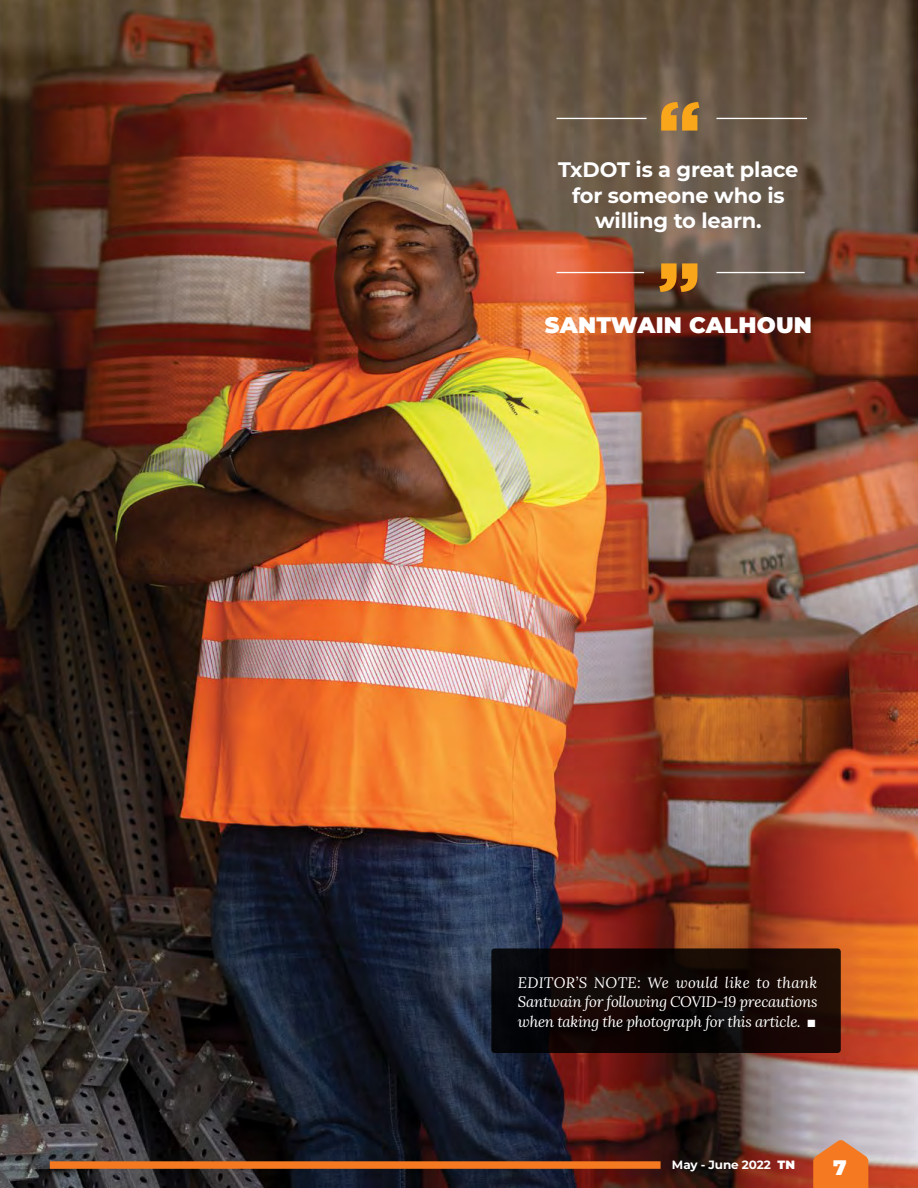
<style>
.page{position:relative;width:918px;height:1188px;background:#fff}
.page>*{position:absolute;margin:0;border:0;box-sizing:border-box;transform-origin:0 0}
.t1{font:900 22.5px "Montserrat";letter-spacing:.01em;color:#fff}
.t2{font:700 21px/25.5px "Montserrat";letter-spacing:-.01em;color:#fff;text-align:center}
.t3{font:900 21px "Montserrat";color:#fff}
.t4{font:italic 15px/19.5px "Lora";letter-spacing:-.02em;color:#fff;text-align:justify}
.t5{font:700 12px "Montserrat";letter-spacing:-.01em;color:#fff}
.s1{font-weight:900}
</style>
<div class="page">
<img style="left:0;top:0;width:918px;height:1188px">
<hr style="left:557px;top:118px;width:90px;height:1px;background:#fff">
<hr style="left:716px;top:118px;width:91px;height:1px;background:#fff">
<svg style="left:661px;top:102px;width:38px;height:29px"></svg>
<svg style="left:659px;top:263px;width:38px;height:29px"></svg>
<hr style="left:716px;top:272px;width:89px;height:1px;background:#fff">
<hr style="left:557px;top:272px;width:87px;height:1px;background:#fff">
<svg style="left:813px;top:1140px;width:55px;height:48px;background:#ea833c"></svg>
<svg style="left:491px;top:948px;width:350px;height:105px;background:#100605"></svg>
<div style="left:50px;top:1161px;width:611px;height:8px;background:#f47920"></div>
<h2 class="t2" style="left:558px;top:156px;width:242px">TxDOT is a great place for someone who is willing to learn.</h2>
<h1 class="t1" style="left:545px;top:308px;width:269px">SANTWAIN CALHOUN</h1>
<p class="t4" style="left:518px;top:972px;width:301px">EDITOR’S NOTE: We would like to thank Santwain for following COVID-19 precautions when taking the photograph for this article. ■</p>
<p class="t5" style="left:672px;top:1156px;width:125px">May - June 2022 <span class="s1">TN</span></p>
<h2 class="t3" style="left:833px;top:1152px;width:15px">7</h2>
</div>
